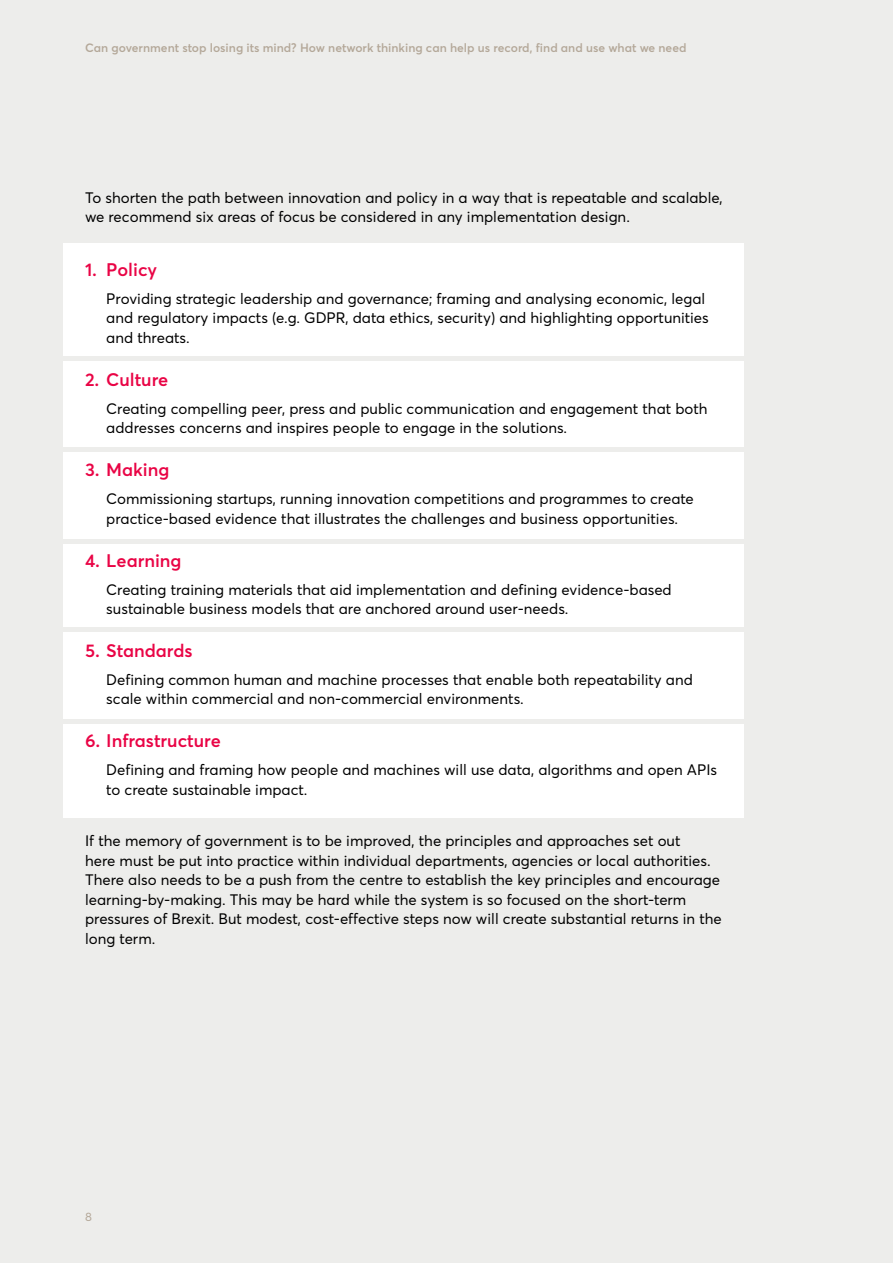
<style>
.page{position:relative;width:893px;height:1263px;background:#ededeb}
.page>*{position:absolute;margin:0;border:0;box-sizing:border-box;transform-origin:0 0}
.t1{font:600 18px "Averta";color:#e90445}
.t2{font:15px/19.5px "Averta";color:#000}
.t3{font:600 12px "Averta";color:#b4a899}
.t4{font:12px "Averta";color:#b4a899}
</style>
<div class="page">
<div style="left:64px;top:243px;width:680px;height:574px;background:#fff"></div>
<div style="left:64px;top:356px;width:680px;height:5px;background:#ededeb"></div>
<hr style="left:64px;top:447px;width:680px;height:4px;background:#ededeb">
<hr style="left:64px;top:539px;width:680px;height:4px;background:#ededeb">
<div style="left:64px;top:627px;width:680px;height:5px;background:#ededeb"></div>
<hr style="left:64px;top:719px;width:680px;height:4px;background:#ededeb">
<p class="t3" style="left:85px;top:40px;width:603px">Can government stop losing its mind? How network thinking can help us record, find and use what we need</p>
<p class="t2" style="left:85px;top:188px;width:639px">To shorten the path between innovation and policy in a way that is repeatable and scalable, we recommend six areas of focus be considered in any implementation design.</p>
<p class="t1" style="left:85px;top:258px;width:74px">1. Policy</p>
<p class="t2" style="left:106px;top:289px;width:604px">Providing strategic leadership and governance; framing and analysing economic, legal and regulatory impacts (e.g. GDPR, data ethics, security) and highlighting opportunities and threats.</p>
<p class="t1" style="left:85px;top:368px;width:85px">2. Culture</p>
<p class="t2" style="left:106px;top:399px;width:603px">Creating compelling peer, press and public communication and engagement that both addresses concerns and inspires people to engage in the solutions.</p>
<p class="t1" style="left:85px;top:458px;width:86px">3. Making</p>
<p class="t2" style="left:106px;top:489px;width:589px">Commissioning startups, running innovation competitions and programmes to create practice-based evidence that illustrates the challenges and business opportunities.</p>
<p class="t1" style="left:85px;top:549px;width:98px">4. Learning</p>
<p class="t2" style="left:106px;top:579px;width:567px">Creating training materials that aid implementation and defining evidence-based sustainable business models that are anchored around user-needs.</p>
<p class="t1" style="left:85px;top:639px;width:109px">5. Standards</p>
<p class="t2" style="left:106px;top:670px;width:588px">Defining common human and machine processes that enable both repeatability and scale within commercial and non-commercial environments.</p>
<p class="t1" style="left:85px;top:730px;width:137px">6. Infrastructure</p>
<p class="t2" style="left:106px;top:760px;width:612px">Defining and framing how people and machines will use data, algorithms and open APIs to create sustainable impact.</p>
<p class="t2" style="left:85px;top:831px;width:638px">If the memory of government is to be improved, the principles and approaches set out<br>here must be put into practice within individual departments, agencies or local authorities.<br>There also needs to be a push from the centre to establish the key principles and encourage learning-by-making. This may be hard while the system is so focused on the short-term pressures of Brexit. But modest, cost-effective steps now will create substantial returns in the long term.</p>
<p class="t4" style="left:85px;top:1209px;width:8px">8</p>
</div>
